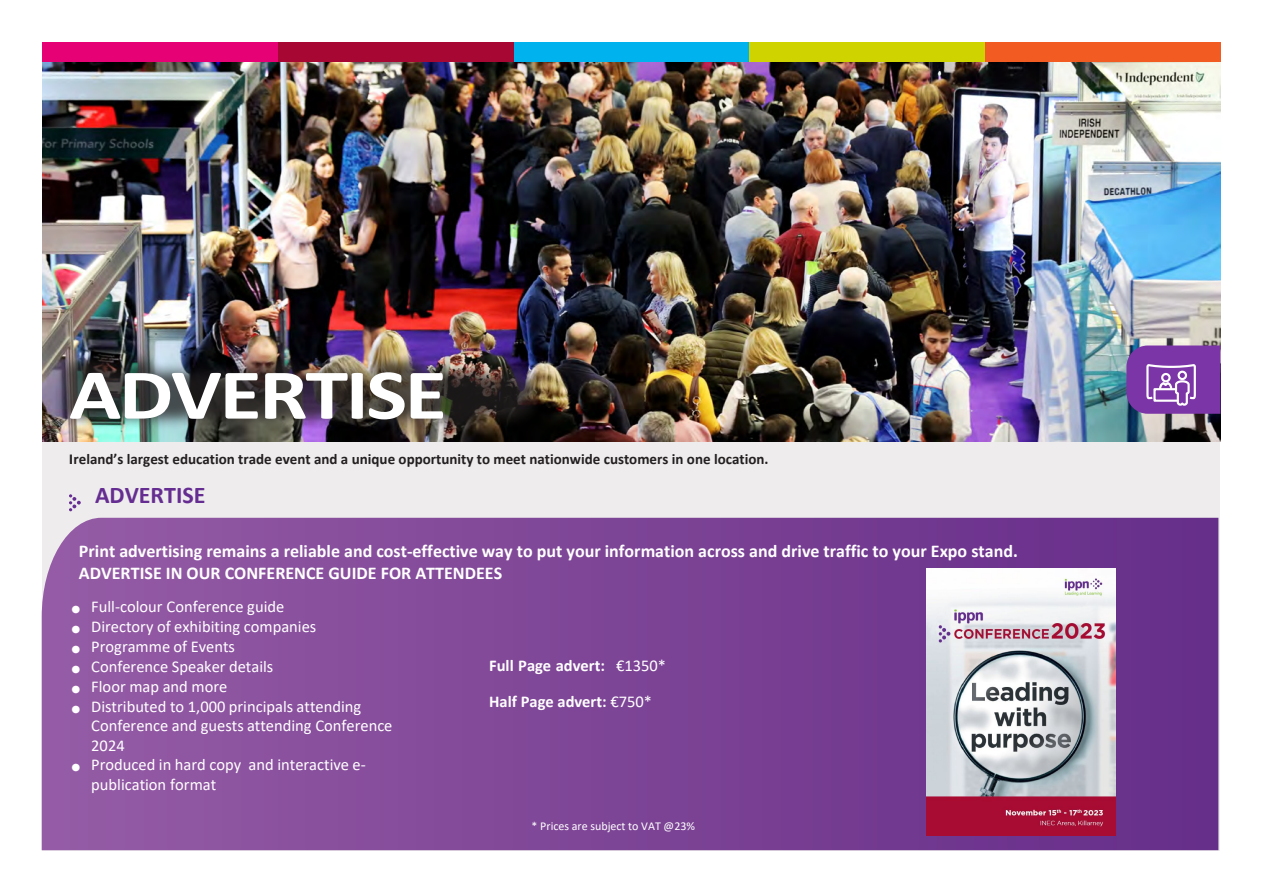
<style>
.page{position:relative;width:1263px;height:893px;background:#fff}
.page>*{position:absolute;margin:0;border:0;box-sizing:border-box;transform-origin:0 0}
.t1{font:700 72px "Calibri";letter-spacing:-.03em;color:#fff;scale:1.2 1}
.t2{font:700 24px "Calibri";color:#652d91}
.t3{font:700 18px/21.6px "Calibri";color:#fff}
.t4{font:16.5px/19.5px "Calibri";color:#fff}
.t5{font:700 16.5px/35.2px "Calibri";color:#fff}
.t6{font:700 15px "Calibri";color:#231f20}
.t7{font:12px "Calibri";color:#fff}
.s1{font-family:"Gotham";font-size:13.5px}
.s2{font-weight:400}
</style>
<div class="page">
<div style="left:43px;top:62px;width:1177px;height:788px;background:#eeecec"></div>
<img style="left:43px;top:62px;width:1177px;height:379px">
<div style="left:985px;top:43px;width:235px;height:19px;background:#f25b21"></div>
<div style="left:749px;top:43px;width:236px;height:19px;background:#cfd400"></div>
<div style="left:514px;top:43px;width:235px;height:19px;background:#00b3ee"></div>
<div style="left:278px;top:43px;width:236px;height:19px;background:#a60733"></div>
<div style="left:43px;top:43px;width:235px;height:19px;background:#e60275"></div>
<div style="left:54px;top:349px;width:492px;height:91px;background:#231f20;opacity:.75"></div>
<svg style="left:69px;top:494px;width:12px;height:17px"></svg>
<svg style="left:1126px;top:345px;width:94px;height:69px;background:#874cad"></svg>
<svg style="left:42px;top:518px;width:1176px;height:332px;background:#7f4798"></svg>
<img style="left:926px;top:569px;width:189px;height:266px">
<h1 class="t1" style="left:69px;top:344px;width:316px">ADVERTISE</h1>
<p class="t6" style="left:69px;top:448px;width:701px"><span class="s1">I</span>reland’s largest education trade event and a unique opportunity to meet nationwide customers in one location.</p>
<h2 class="t2" style="left:95px;top:478px;width:112px">ADVERTISE</h2>
<p class="t3" style="left:79px;top:540px;width:940px">Print advertising remains a reliable and cost-effective way to put your information across and drive traffic to your Expo stand.<br>ADVERTISE IN OUR CONFERENCE GUIDE FOR ATTENDEES</p>
<p class="t4" style="left:72px;top:597px;width:214px">● Full-colour Conference guide</p>
<p class="t4" style="left:72px;top:617px;width:246px">● Directory of exhibiting companies</p>
<p class="t4" style="left:72px;top:636px;width:165px">● Programme of Events</p>
<p class="t4" style="left:72px;top:656px;width:203px">● Conference Speaker details</p>
<p class="t4" style="left:72px;top:676px;width:157px">● Floor map and more</p>
<p class="t4" style="left:91px;top:696px;width:303px;text-indent:-19px">● Distributed to 1,000 principals attending<br>Conference and guests attending Conference<br>2024</p>
<p class="t4" style="left:91px;top:755px;width:276px;text-indent:-19px">● Produced in hard copy and interactive e&shy;publication format</p>
<p class="t5" style="left:489px;top:648px;width:178px">Full Page advert: <span class="s2">€1350*<br></span>Half Page advert: <span class="s2">€750*</span></p>
<p class="t7" style="left:532px;top:818px;width:165px">* Prices are subject to VAT @23%</p>
</div>
